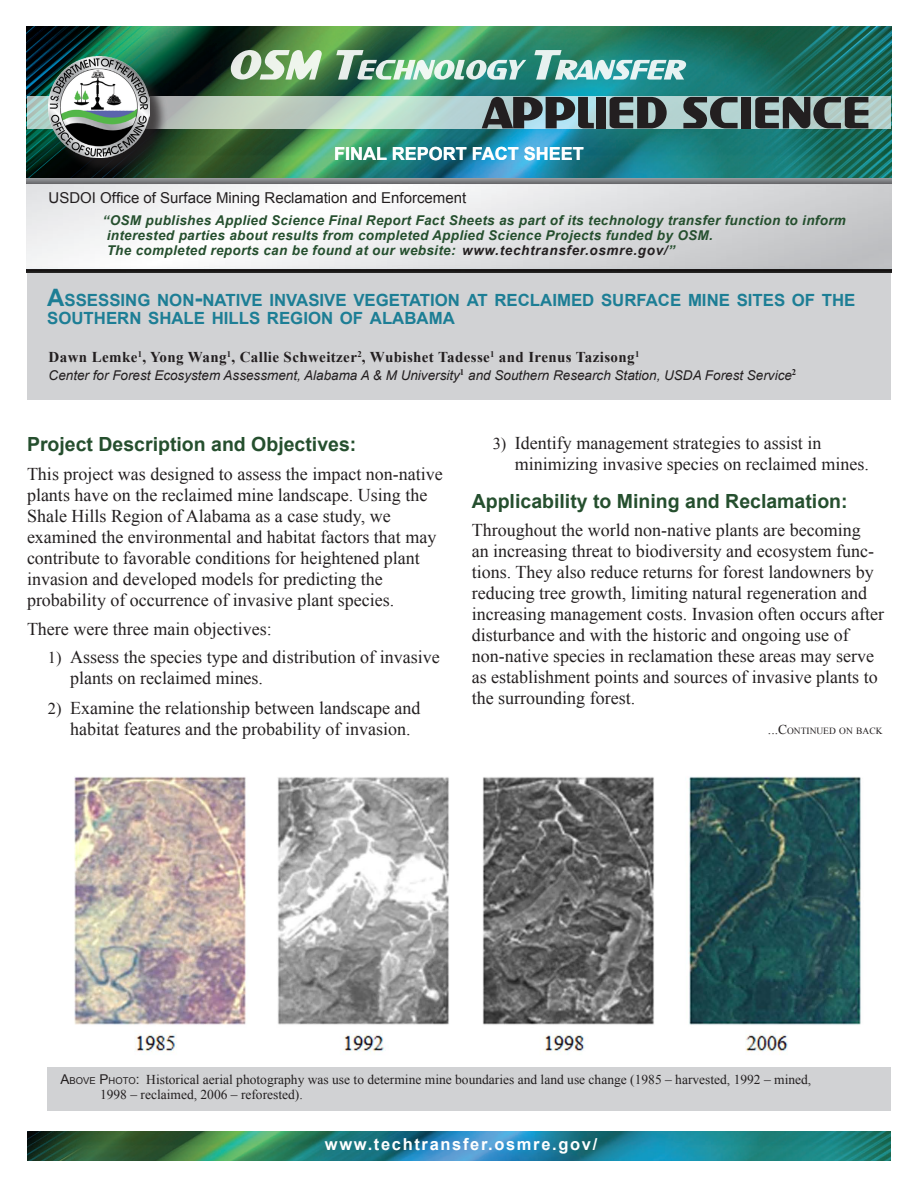
<style>
.page{position:relative;width:918px;height:1188px;background:#fff}
.page>*{position:absolute;margin:0;border:0;box-sizing:border-box;transform-origin:0 0}
.t1{font:700 19.5px "Arial";color:#254f2e}
.Body{font:18px/21px "Times New Roman";color:#231f20}
.BodyBullet{font:18px/21px "Times New Roman";color:#231f20}
.t2{font:700 18px "Arial";color:#fff}
.BodyCentered{font:700 16.8px/18px "Arial";color:#1d7e95}
.t3{font:700 16.5px "Arial";letter-spacing:.1em;color:#fff}
.Author{font:700 15px "Times New Roman";letter-spacing:.025em;color:#231f20}
.BodyTab{font:15px "Arial";color:#231f20}
.t4{font:italic 700 13.5px/15px "Arial";letter-spacing:.025em;color:#254f2e}
.t5{font:13.5px/15px "Times New Roman";color:#231f20}
.Affiliation{font:italic 13.5px "Arial";color:#231f20}
.t6{font:italic 700 13.5px "Arial";letter-spacing:.05em;color:#231f20}
.Body-2{font:9.45px "Times New Roman";color:#231f20}
.s1{color:#254f2e}
.s2{font-size:24px}
.s3{font-size:16.5px}
.s4{font-size:13.5px}
.s5{font-family:"Arial"}
.s6{font-family:"Arial";font-size:9.45px}
</style>
<div class="page">
<div style="left:27px;top:272px;width:864px;height:128px;background:#d1d2d4"></div>
<img style="left:27px;top:1131px;width:864px;height:30px">
<img style="left:27px;top:27px;width:864px;height:151px">
<svg style="left:27px;top:96px;width:864px;height:33px;background:#b9d1c6"></svg>
<div style="left:51px;top:59px;width:117px;height:117px;background:#231f20;opacity:.75"></div>
<img style="left:49px;top:57px;width:100px;height:100px">
<img style="left:27px;top:178px;width:864px;height:94px">
<svg style="left:482px;top:97px;width:112px;height:31px;background:#5b696d"></svg>
<div style="left:596px;top:97px;width:10px;height:31px;background:#231f20"></div>
<svg style="left:610px;top:97px;width:57px;height:31px;background:#525a5b"></svg>
<svg style="left:683px;top:97px;width:55px;height:31px;background:#64706f"></svg>
<div style="left:741px;top:97px;width:10px;height:31px;background:#231f20"></div>
<svg style="left:755px;top:97px;width:113px;height:31px;background:#5c6463"></svg>
<svg style="left:231px;top:50px;width:91px;height:30px;background:#aec6a9"></svg>
<img style="left:336px;top:50px;width:190px;height:30px">
<svg style="left:534px;top:50px;width:152px;height:30px;background:#75b5af"></svg>
<div style="left:47px;top:1068px;width:844px;height:43px;background:#d1d2d4"></div>
<img style="left:74px;top:776px;width:787px;height:279px">
<p class="t2" style="left:334px;top:142px;width:251px">FINAL REPORT FACT SHEET</p>
<p class="BodyTab" style="left:49px;top:188px;width:419px">USDOI Office of Surface Mining Reclamation and Enforcement</p>
<p class="t4" style="left:107px;top:213px;width:741px;text-indent:-4px">“OSM publishes Applied Science Final Report Fact Sheets as part of its technology transfer function to inform interested parties about results from completed Applied Science Projects funded by OSM.</p>
<p class="t4" style="left:107px;top:243px;width:350px">The completed reports can be found at our website:</p>
<p class="t6" style="left:462px;top:241px;width:214px">www.techtransfer.osmre.gov/<span class="s1">”</span></p>
<p class="BodyCentered" style="left:47px;top:292px;width:810px"><span class="s2">A</span>SSESSING NON<span class="s2">-</span>NATIVE INVASIVE VEGETATION AT RECLAIMED SURFACE MINE SITES OF THE<br>SOUTHERN SHALE HILLS REGION OF ALABAMA</p>
<p class="Author" style="left:49px;top:346px;width:592px">Dawn Lemke<sup>1</sup>, Yong Wang<sup>1</sup>, Callie Schweitzer<sup>2</sup>, Wubishet Tadesse<sup>1</sup> and Irenus Tazisong<sup>1</sup></p>
<p class="Affiliation" style="left:49px;top:366px;width:749px">Center for Forest Ecosystem Assessment, Alabama A &amp; M University<sup>1</sup> and Southern Research Station, USDA Forest Service<sup>2</sup></p>
<h1 class="t1" style="left:27px;top:431px;width:331px">Project Description and Objectives:</h1>
<p class="Body" style="left:27px;top:463px;width:417px">This project was designed to assess the impact non-native plants have on the reclaimed mine landscape. Using the Shale Hills Region of Alabama as a case study, we examined the environmental and habitat factors that may contribute to favorable conditions for heightened plant invasion and developed models for predicting the probability of occurrence of invasive plant species.</p>
<p class="Body" style="left:27px;top:619px;width:246px">There were three main objectives:</p>
<p class="BodyBullet" style="left:70px;top:646px;width:371px;text-indent:-22px"><span class="s3">1)</span> Assess the species type and distribution of invasive plants on reclaimed mines.</p>
<p class="BodyBullet" style="left:70px;top:697px;width:352px;text-indent:-22px"><span class="s3">2)</span> Examine the relationship between landscape and habitat features and the probability of invasion.</p>
<p class="BodyBullet" style="left:515px;top:433px;width:355px;text-indent:-22px"><span class="s3">3)</span> Identify management strategies to assist in minimizing invasive species on reclaimed mines.</p>
<h1 class="t1" style="left:472px;top:488px;width:377px">Applicability to Mining and Reclamation:</h1>
<p class="Body" style="left:472px;top:519px;width:414px">Throughout the world non-native plants are becoming<br>an increasing threat to biodiversity and ecosystem func&shy;tions. They also reduce returns for forest landowners by reducing tree growth, limiting natural regeneration and increasing management costs. Invasion often occurs after disturbance and with the historic and ongoing use of non-native species in reclamation these areas may serve as establishment points and sources of invasive plants to the surrounding forest.</p>
<p class="Body-2" style="left:768px;top:724px;width:116px"><span class="s4">...C</span>ONTINUED ON BACK</p>
<p class="t5" style="left:100px;top:1072px;width:713px;text-indent:-39px"><span class="s5">A</span><span class="s6">BOVE</span> <span class="s5">P</span><span class="s6">HOTO</span><span class="s5">:</span> Historical aerial photography was use to determine mine boundaries and land use change (1985 – harvested, 1992 – mined,<br>1998 – reclaimed, 2006 – reforested).</p>
<h2 class="t3" style="left:325px;top:1133px;width:274px">www.techtransfer.osmre.gov/</h2>
</div>
